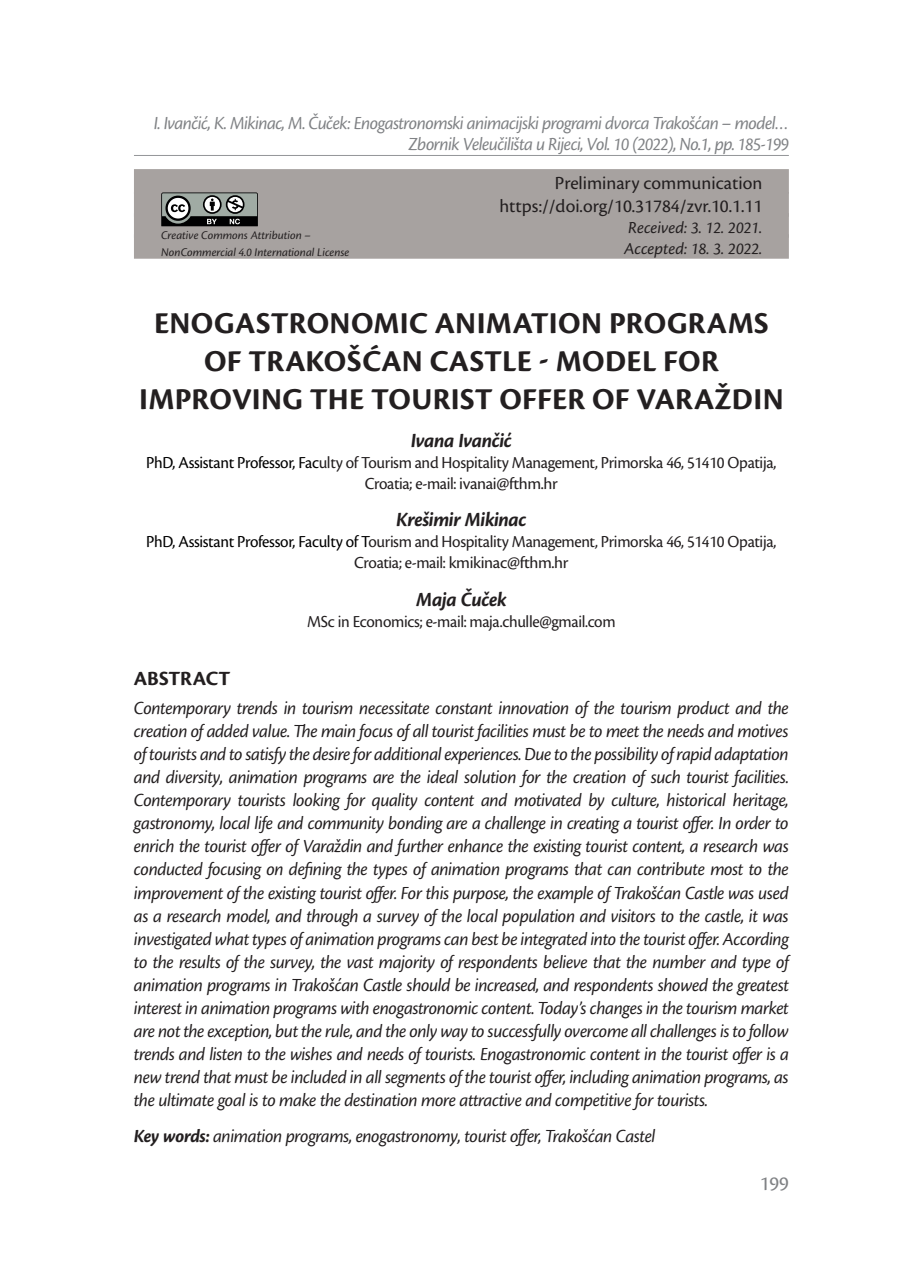
<style>
.page{position:relative;width:903px;height:1270px;background:#fff}
.page>*{position:absolute;margin:0;border:0;box-sizing:border-box;transform-origin:0 0}
.t1{font:700 31.5px/37.8px "Cronos Pro";letter-spacing:.015em;color:#231f20;text-align:center}
.t2{font:italic 700 21px "Cronos Pro";letter-spacing:-.025em;color:#231f20;scale:.96 1}
.t3{font:700 21px "Cronos Pro";letter-spacing:-.005em;color:#231f20}
.t4{font:21px "Cronos Pro";color:#808285}
.t5{font:italic 19.25px/23.1px "Cronos Pro";letter-spacing:-.025em;color:#231f20;text-align:justify;scale:.96 1}
.t6{font:italic 19.25px/21px "Cronos Pro";letter-spacing:-.035em;color:#808285;text-align:right;scale:.96 1}
.t7{font:19.25px/23.1px "Cronos Pro";color:#231f20;text-align:right}
.t8{font:17.5px/21px "Cronos Pro";letter-spacing:-.02em;color:#231f20;text-align:center;scale:.96 1}
.t9{font:italic 17.5px/21px "Cronos Pro";color:#231f20}
.t10{font:italic 12.25px/16.8px "Cronos Pro";letter-spacing:-.005em;color:#231f20}
.s1{color:#000001}
.s2{font-weight:700}
</style>
<div class="page">
<hr style="left:134px;top:155px;width:655px;height:1px;background:#939598">
<div style="left:134px;top:169px;width:655px;height:25px;background:#a7a2a0"></div>
<div style="left:134px;top:192px;width:655px;height:25px;background:#a7a2a0"></div>
<div style="left:134px;top:213px;width:655px;height:25px;background:#a7a2a0"></div>
<div style="left:134px;top:234px;width:655px;height:25px;background:#a7a2a0"></div>
<svg style="left:161px;top:192px;width:97px;height:34px"></svg>
<p class="t6" style="left:154px;top:113px;width:663px">I. Ivančić, K. Mikinac, M. Čuček: Enogastronomski animacijski programi dvorca Trakošćan – model…<br>Zbornik Veleučilišta u Rijeci, Vol. 10 (2022), No.1, pp. 185-199</p>
<p class="t10" style="left:161px;top:227px;width:190px">Creative Commons Attribution –<br>NonCommercial 4.0 International License</p>
<p class="t7" style="left:499px;top:171px;width:264px">Preliminary communication https://doi.org/10.31784/zvr.10.1.11</p>
<p class="t9" style="left:624px;top:217px;width:140px">Received: 3. 12. 2021.<br>Accepted: 18. 3. 2022.</p>
<h1 class="t1" style="left:139px;top:305px;width:646px">ENOGASTRONOMIC ANIMATION PROGRAMS<br>OF TRAKOŠĆAN CASTLE - MODEL FOR<br>IMPROVING THE TOURIST OFFER OF VARAŽDIN</h1>
<p class="t2" style="left:411px;top:428px;width:107px">Ivana Ivančić</p>
<p class="t8" style="left:146px;top:452px;width:658px"><span class="s1">PhD, Assistant Professor, Fac</span>ulty of Tourism and Hospitality Management, Primorska 46, 51410 Opatija,<br>Croatia; e-mail: ivanai@fthm.hr</p>
<p class="t2" style="left:396px;top:508px;width:137px">Krešimir Mikinac</p>
<p class="t8" style="left:146px;top:531px;width:658px"><span class="s1">PhD, Assistant Professor, Faculty of T</span>ourism and Hospitality Management, Primorska 46, 51410 Opatija,<br>Croatia; e-mail: kmikinac@fthm.hr</p>
<p class="t2" style="left:416px;top:587px;width:96px">Maja Čuček</p>
<p class="t8" style="left:307px;top:611px;width:323px">MSc in Economics; e-mail: maja.chulle@gmail.com</p>
<p class="t3" style="left:134px;top:667px;width:98px">ABSTRACT</p>
<p class="t5" style="left:134px;top:696px;width:684px">Contemporary trends in tourism necessitate constant innovation of the tourism product and the creation of added value. The main focus of all tourist facilities must be to meet the needs and motives of tourists and to satisfy the desire for additional experiences. Due to the possibility of rapid adaptation and diversity, animation programs are the ideal solution for the creation of such tourist facilities.<br>Contemporary tourists looking for quality content and motivated by culture, historical heritage, gastronomy, local life and community bonding are a challenge in creating a tourist offer. In order to enrich the tourist offer of Varaždin and further enhance the existing tourist content, a research was conducted focusing on defining the types of animation programs that can contribute most to the improvement of the existing tourist offer. For this purpose, the example of Trakošćan Castle was used as a research model, and through a survey of the local population and visitors to the castle, it was investigated what types of animation programs can best be integrated into the tourist offer. According to the results of the survey, the vast majority of respondents believe that the number and type of animation programs in Trakošćan Castle should be increased, and respondents showed the greatest interest in animation programs with enogastronomic content. Today’s changes in the tourism market are not the exception, but the rule, and the only way to successfully overcome all challenges is to follow trends and listen to the wishes and needs of tourists. Enogastronomic content in the tourist offer is a new trend that must be included in all segments of the tourist offer, including animation programs, as the ultimate goal is to make the destination more attractive and competitive for tourists.</p>
<p class="t5" style="left:134px;top:1125px;width:545px"><span class="s2">Key words:</span> animation programs, enogastronomy, tourist offer, Trakošćan Castel</p>
<p class="t4" style="left:760px;top:1171px;width:31px">199</p>
</div>
